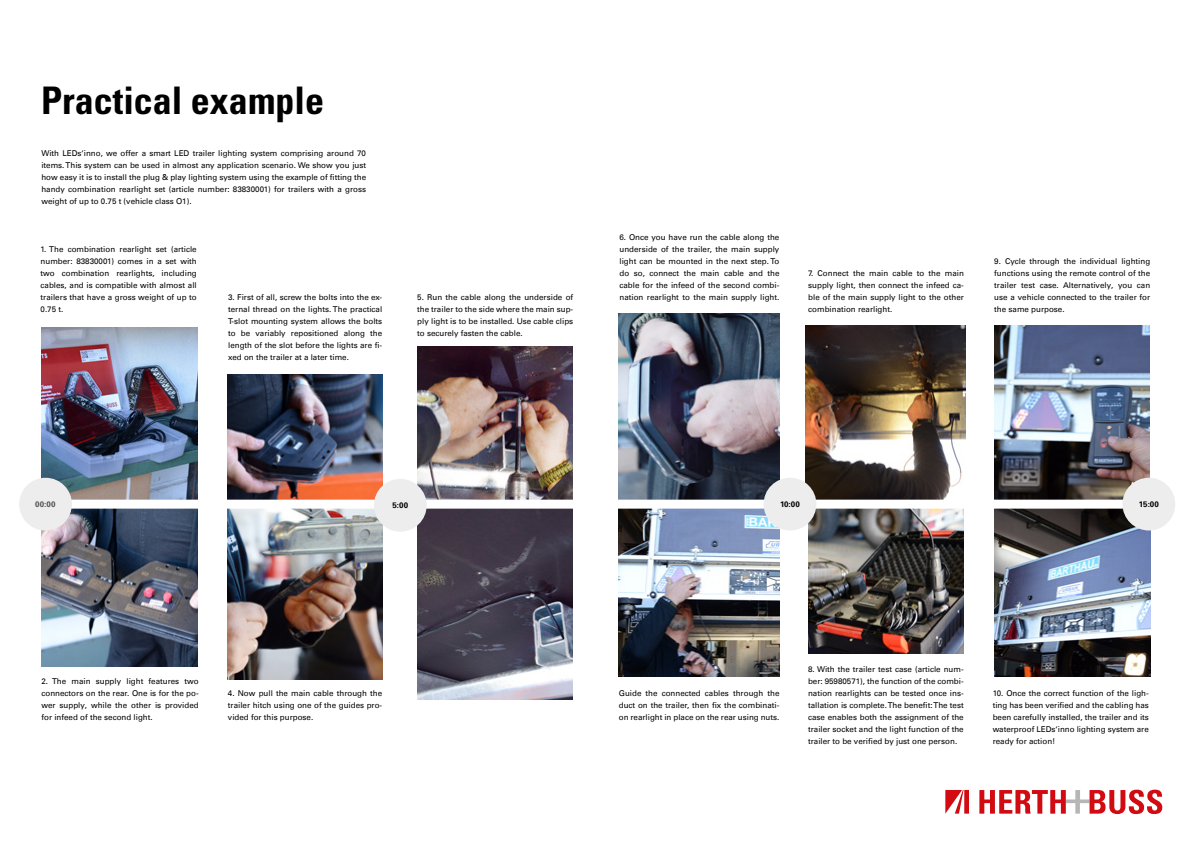
<style>
.page{position:relative;width:1191px;height:842px;background:#fff}
.page>*{position:absolute;margin:0;border:0;box-sizing:border-box;transform-origin:0 0}
.t1{font:700 condensed 38px "Univers";color:#000}
.t2{font:8px/12px "Univers Com 55 Roman";color:#000;text-align:justify}
.t3{font:700 8px "Univers";letter-spacing:.02em;color:#000}
.t4{font:700 8px "Univers";color:#525251}
</style>
<div class="page">
<svg style="left:979px;top:790px;width:183px;height:24px"></svg>
<svg style="left:945px;top:790px;width:24px;height:24px"></svg>
<img style="left:994px;top:326px;width:156px;height:174px">
<img style="left:42px;top:509px;width:156px;height:157px">
<img style="left:41px;top:327px;width:157px;height:172px">
<img style="left:228px;top:375px;width:154px;height:124px">
<img style="left:619px;top:509px;width:160px;height:168px">
<img style="left:228px;top:509px;width:154px;height:170px">
<img style="left:806px;top:326px;width:160px;height:173px">
<img style="left:808px;top:509px;width:155px;height:144px">
<img style="left:417px;top:509px;width:156px;height:191px">
<img style="left:994px;top:509px;width:156px;height:168px">
<img style="left:417px;top:347px;width:156px;height:153px">
<img style="left:619px;top:314px;width:160px;height:185px">
<div style="left:763px;top:478px;width:53px;height:52px;background:#ededed;border-radius:50%"></div>
<div style="left:1122px;top:478px;width:53px;height:52px;background:#ededed;border-radius:50%"></div>
<div style="left:19px;top:478px;width:53px;height:52px;background:#ededed;border-radius:50%"></div>
<div style="left:374px;top:479px;width:53px;height:53px;background:#ededed;border-radius:50%"></div>
<h1 class="t1" style="left:41px;top:78px;width:284px">Practical example</h1>
<p class="t2" style="left:41px;top:147px;width:326px">With LEDs‘inno, we offer a smart LED trailer lighting system comprising around 70 items. This system can be used in almost any application scenario. We show you just how easy it is to install the plug &amp; play lighting system using the example of fitting the handy combination rearlight set (article number: 83830001) for trailers with a gross weight of up to 0.75 t (vehicle class O1).</p>
<p class="t2" style="left:41px;top:243px;width:158px">1. The combination rearlight set (article number: 83830001) comes in a set with two combination rearlights, including cables, and is compatible with almost all trailers that have a gross weight of up to 0.75 t.</p>
<p class="t2" style="left:228px;top:291px;width:156px">3. First of all, screw the bolts into the ex&shy;ternal thread on the lights. The practical T-slot mounting system allows the bolts to be variably repositioned along the length of the slot before the lights are fi&shy;xed on the trailer at a later time.</p>
<p class="t2" style="left:417px;top:291px;width:157px">5. Run the cable along the underside of the trailer to the side where the main sup&shy;ply light is to be installed. Use cable clips to securely fasten the cable.</p>
<p class="t2" style="left:619px;top:231px;width:161px">6. Once you have run the cable along the underside of the trailer, the main supply light can be mounted in the next step. To do so, connect the main cable and the cable for the infeed of the second combi&shy;nation rearlight to the main supply light.</p>
<p class="t2" style="left:808px;top:267px;width:157px">7. Connect the main cable to the main supply light, then connect the infeed ca&shy;ble of the main supply light to the other combination rearlight.</p>
<p class="t2" style="left:994px;top:255px;width:157px">9. Cycle through the individual lighting functions using the remote control of the trailer test case. Alternatively, you can use a vehicle connected to the trailer for the same purpose.</p>
<p class="t4" style="left:35px;top:499px;width:22px">00:00</p>
<p class="t3" style="left:392px;top:500px;width:17px">5:00</p>
<p class="t3" style="left:780px;top:499px;width:21px">10:00</p>
<p class="t3" style="left:1138px;top:499px;width:22px">15:00</p>
<p class="t2" style="left:42px;top:675px;width:159px">2. The main supply light features two connectors on the rear. One is for the po&shy;wer supply, while the other is provided for infeed of the second light.</p>
<p class="t2" style="left:228px;top:687px;width:156px">4. Now pull the main cable through the trailer hitch using one of the guides pro&shy;vided for this purpose.</p>
<p class="t2" style="left:619px;top:687px;width:162px">Guide the connected cables through the duct on the trailer, then fix the combinati&shy;on rearlight in place on the rear using nuts.</p>
<p class="t2" style="left:808px;top:663px;width:157px">8. With the trailer test case (article num&shy;ber: 95980571), the function of the combi&shy;nation rearlights can be tested once ins&shy;tallation is complete. The benefit: The test case enables both the assignment of the trailer socket and the light function of the trailer to be verified by just one person.</p>
<p class="t2" style="left:992px;top:687px;width:158px">10. Once the correct function of the ligh&shy;ting has been verified and the cabling has been carefully installed, the trailer and its waterproof LEDs‘inno lighting system are ready for action!</p>
</div>
